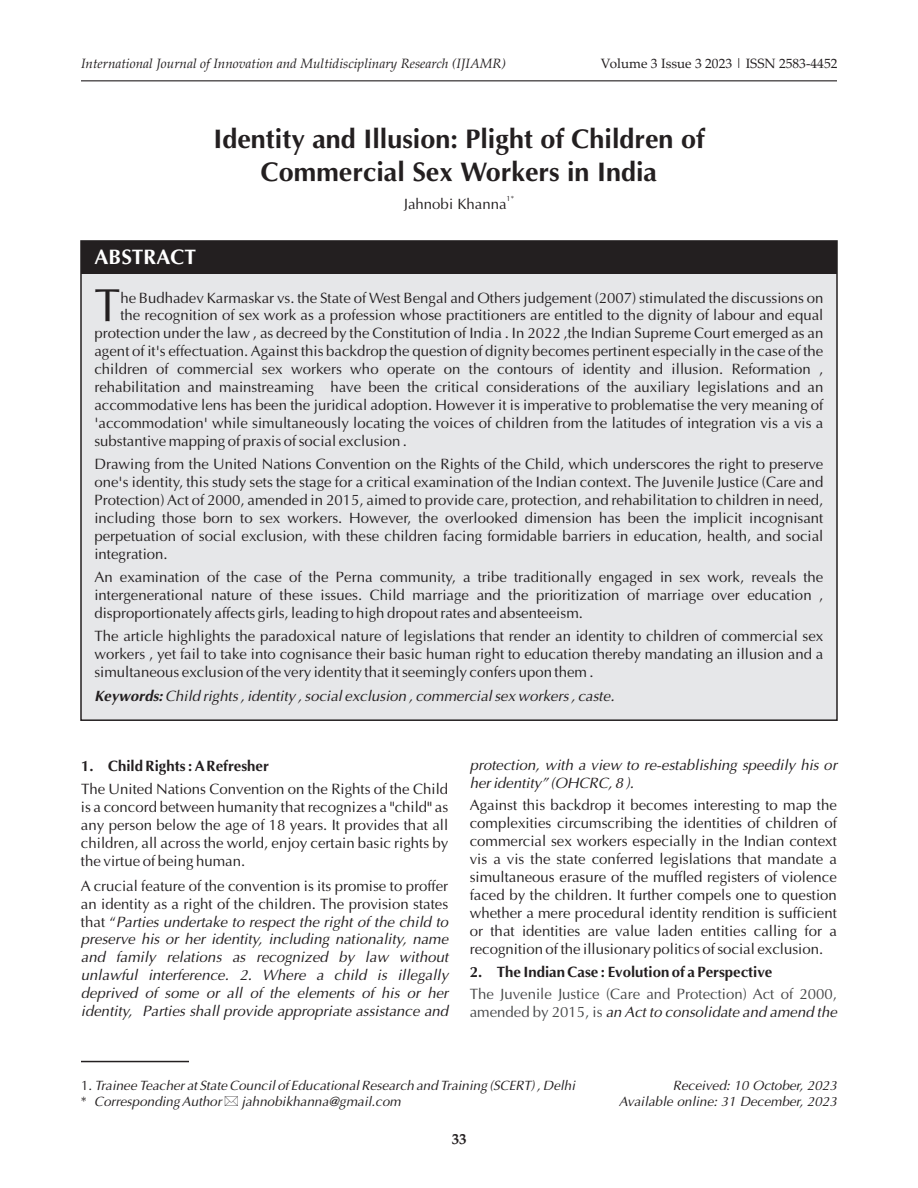
<style>
.page{position:relative;width:918px;height:1188px;background:#fff}
.page>*{position:absolute;margin:0;border:0;box-sizing:border-box;transform-origin:0 0}
.t1{font:46.5px "Optima";color:#231f20}
.t2{font:700 27px/33.2px "Optima";color:#231f20;text-align:center}
.t3{font:700 21px "Optima";color:#fff}
.t4{font:15px/17.9px "Optima";color:#231f20;text-align:justify}
.t5{font:italic 15px/17.9px "Optima";color:#231f20;text-align:justify}
.t6{font:700 15px "Optima";color:#231f20}
.t7{font:15px "Optima";color:#464748}
.t8{font:700 15px "Palatino Linotype";color:#231f20}
.t9{font:italic 13.5px/16.2px "Optima";color:#231f20}
.t10{font:italic 13.5px "Palatino Linotype";color:#231f20}
.t11{font:13.5px "Palatino Linotype";color:#231f20}
.t12{font:7.5px "Optima";color:#231f20}
.s1{font-weight:700}
.s2{font-style:normal}
.s3{font-style:normal;color:#464748}
</style>
<div class="page">
<hr style="left:81px;top:80px;width:756px;height:1px;background:#231f20">
<div style="left:80px;top:240px;width:758px;height:481px;background:#e6e7e9"></div>
<div style="left:81px;top:241px;width:756px;height:32px;background:#231f20"></div>
<hr style="left:81px;top:1061px;width:108px;height:1px;background:#231f20">
<p class="t10" style="left:81px;top:58px;width:427px">International Journal of Innovation and Multidisciplinary Research (IJIAMR)</p>
<p class="t11" style="left:601px;top:58px;width:238px">Volume 3 Issue 3 2023 | ISSN 2583-4452</p>
<h3 class="t3" style="left:94px;top:249px;width:103px">ABSTRACT</h3>
<h2 class="t2" style="left:213px;top:125px;width:493px">Identity and Illusion: Plight of Children of<br>Commercial Sex Workers in India</h2>
<p class="t12" style="left:507px;top:196px;width:9px">1*</p>
<p class="t4" style="left:404px;top:196px;width:104px">Jahnobi Khanna</p>
<h1 class="t1" style="left:94px;top:286px;width:27px">T</h1>
<p class="t4" style="left:120px;top:290px;width:705px">he Budhadev Karmaskar vs. the State of West Bengal and Others judgement (2007) stimulated the discussions on</p>
<p class="t4" style="left:94px;top:308px;width:731px;text-indent:26px">the recognition of sex work as a profession whose practitioners are entitled to the dignity of labour and equal protection under the law , as decreed by the Constitution of India . In 2022 ,the Indian Supreme Court emerged as an agent of it's effectuation. Against this backdrop the question of dignity becomes pertinent especially in the case of the children of commercial sex workers who operate on the contours of identity and illusion. Reformation , rehabilitation and mainstreaming have been the critical considerations of the auxiliary legislations and an accommodative lens has been the juridical adoption. However it is imperative to problematise the very meaning of 'accommodation' while simultaneously locating the voices of children from the latitudes of integration vis a vis a substantive mapping of praxis of social exclusion .</p>
<p class="t4" style="left:94px;top:457px;width:731px">Drawing from the United Nations Convention on the Rights of the Child, which underscores the right to preserve one's identity, this study sets the stage for a critical examination of the Indian context. The Juvenile Justice (Care and Protection) Act of 2000, amended in 2015, aimed to provide care, protection, and rehabilitation to children in need, including those born to sex workers. However, the overlooked dimension has been the implicit incognisant perpetuation of social exclusion, with these children facing formidable barriers in education, health, and social integration.</p>
<p class="t4" style="left:94px;top:570px;width:730px">An examination of the case of the Perna community, a tribe traditionally engaged in sex work, reveals the intergenerational nature of these issues. Child marriage and the prioritization of marriage over education , disproportionately affects girls, leading to high dropout rates and absenteeism.</p>
<p class="t4" style="left:94px;top:629px;width:730px">The article highlights the paradoxical nature of legislations that render an identity to children of commercial sex workers , yet fail to take into cognisance their basic human right to education thereby mandating an illusion and a simultaneous exclusion of the very identity that it seemingly confers upon them .</p>
<p class="t5" style="left:94px;top:689px;width:522px"><span class="s1">Keywords:</span> Child rights , identity , social exclusion , commercial sex workers , caste.</p>
<p class="t6" style="left:81px;top:760px;width:189px">1. Child Rights : ARefresher</p>
<p class="t4" style="left:81px;top:781px;width:369px">The United Nations Convention on the Rights of the Child is a concord between humanity that recognizes a "child" as any person below the age of 18 years. It provides that all children, all across the world, enjoy certain basic rights by the virtue of being human.</p>
<p class="t5" style="left:81px;top:878px;width:369px"><span class="s2">A crucial feature of the convention is its promise to proffer an identity as a right of the children. The provision states that “</span>Parties undertake to respect the right of the child to preserve his or her identity, including nationality, name and family relations as recognized by law without unlawful interference. 2. Where a child is illegally deprived of some or all of the elements of his or her identity, Parties shall provide appropriate assistance and</p>
<p class="t5" style="left:470px;top:758px;width:369px">protection, with a view to re-establishing speedily his or her identity” (OHCRC, 8 ).</p>
<p class="t4" style="left:470px;top:798px;width:369px">Against this backdrop it becomes interesting to map the complexities circumscribing the identities of children of commercial sex workers especially in the Indian context vis a vis the state conferred legislations that mandate a simultaneous erasure of the muffled registers of violence faced by the children. It further compels one to question whether a mere procedural identity rendition is sufficient or that identities are value laden entities calling for a recognition of the illusionary politics of social exclusion.</p>
<p class="t6" style="left:470px;top:966px;width:304px">2. The Indian Case : Evolution of a Perspective</p>
<p class="t5" style="left:470px;top:1005px;width:369px"><span class="s3">amended by 2015, is</span> an Act to consolidate and amend the</p>
<p class="t7" style="left:470px;top:988px;width:369px">The Juvenile Justice (Care and Protection) Act of 2000,</p>
<p class="t9" style="left:81px;top:1079px;width:496px"><span class="s2">1.</span> Trainee Teacher at State Council of Educational Research and Training (SCERT) , Delhi <span class="s2">*</span> Corresponding Author</p>
<p class="t9" style="left:241px;top:1095px;width:161px">jahnobikhanna@gmail.com</p>
<p class="t8" style="left:452px;top:1133px;width:16px">33</p>
<p class="t9" style="left:619px;top:1079px;width:220px;text-align:right">Received: 10 October, 2023<br>Available online: 31 December, 2023</p>
</div>
